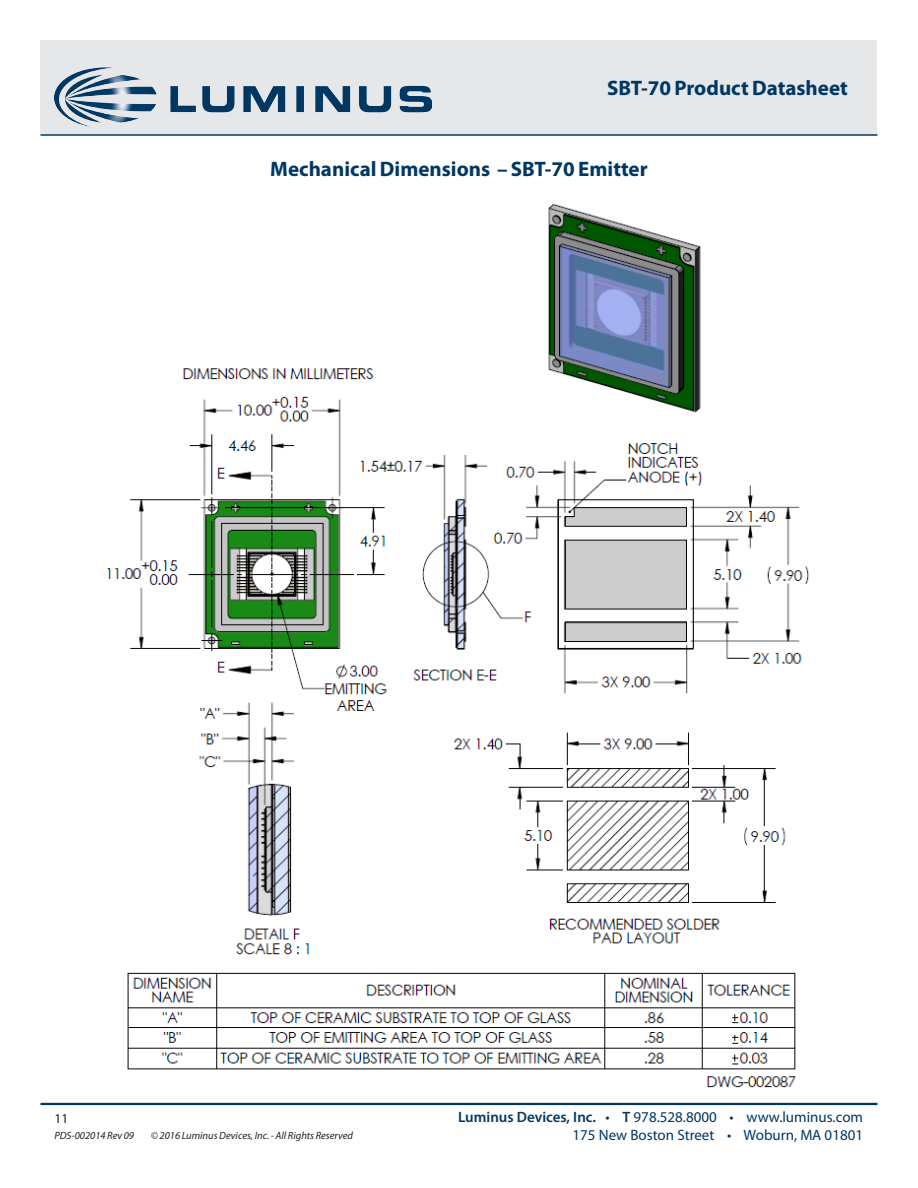
<style>
.page{position:relative;width:918px;height:1188px;background:#fff}
.page>*{position:absolute;margin:0;border:0;box-sizing:border-box;transform-origin:0 0}
.DS_Title1{font:700 21px "Myriad Pro";color:#003863}
.t1{font:15px "Myriad Pro";color:#003863}
.zzFooterRight2{font:13.5px "Myriad Pro";color:#231f20}
.zzFooterRight1{font:italic 10.5px "Myriad Pro";color:#231f20}
.s1{font-weight:600}
</style>
<div class="page">
<div style="left:40px;top:40px;width:838px;height:95px;background:#e6e7e9"></div>
<hr style="left:40px;top:1103px;width:838px;height:2px;background:#003863">
<hr style="left:40px;top:134px;width:838px;height:2px;background:#003863">
<img style="left:54px;top:67px;width:378px;height:68px">
<img style="left:106px;top:203px;width:703px;height:885px">
<p class="DS_Title1" style="left:607px;top:74px;width:242px">SBT-70 Product Datasheet</p>
<p class="DS_Title1" style="left:270px;top:156px;width:379px">Mechanical Dimensions – SBT-70 Emitter</p>
<p class="zzFooterRight2" style="left:54px;top:1110px;width:15px">11</p>
<p class="zzFooterRight1" style="left:54px;top:1129px;width:81px">PDS-002014 Rev 09</p>
<p class="zzFooterRight1" style="left:151px;top:1129px;width:204px">© 2016 Luminus Devices, Inc. - All Rights Reserved</p>
<p class="t1" style="left:458px;top:1108px;width:407px"><span class="s1">Luminus Devices, Inc.</span> • <span class="s1">T</span> 978.528.8000 • www.luminus.com</p>
<p class="t1" style="left:573px;top:1126px;width:292px">175 New Boston Street • Woburn, MA 01801</p>
</div>
